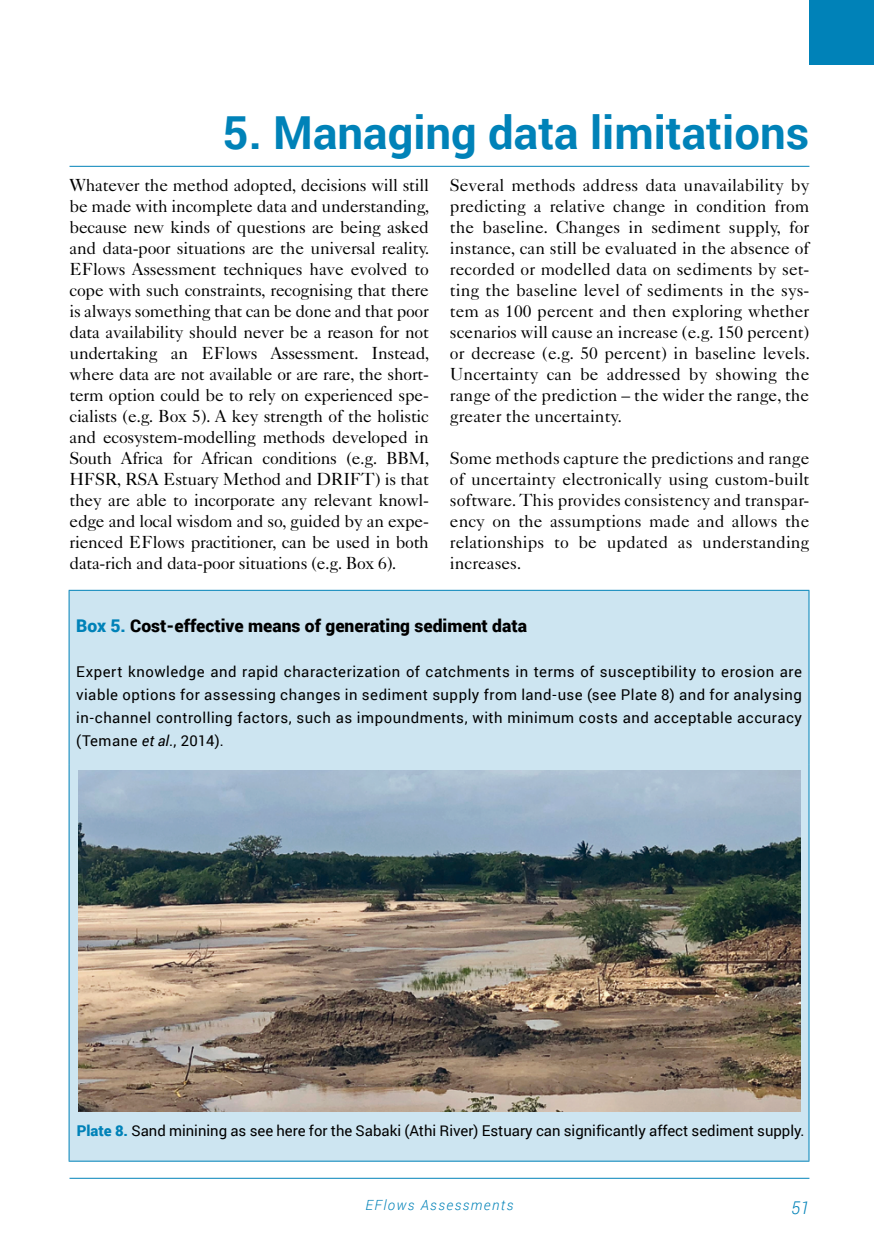
<style>
.page{position:relative;width:874px;height:1241px;background:#fff}
.page>*{position:absolute;margin:0;border:0;box-sizing:border-box;transform-origin:0 0}
.t1{font:700 45.5px "Roboto";color:#0082b8}
.t2{font:17.5px/21px "Caslon 540 LT Std";color:#000;text-align:justify}
.t3{font:900 17.5px "Roboto";color:#000}
.t4{font:italic 300 17.5px "Roboto";color:#0082b8}
.t5{font:14.88px/22.8px "Roboto";color:#000;text-align:justify}
.t6{font:italic 300 14px "Roboto";letter-spacing:.1em;color:#0082b8}
.s1{color:#0082b8}
.s2{font-style:italic}
.s3{font-weight:900;color:#0082b8}
</style>
<div class="page">
<hr style="left:69px;top:1177px;width:740px;height:1px;background:#0082b8">
<div style="left:809px;top:0;width:64px;height:64px;background:#0082b8"></div>
<div style="left:70px;top:590px;width:738px;height:570px;background:#cde5f1"></div>
<hr style="left:69px;top:589px;width:740px;height:1px;background:#0082b8">
<hr style="left:69px;top:590px;width:1px;height:174px;background:#0082b8">
<hr style="left:808px;top:590px;width:1px;height:174px;background:#0082b8">
<hr style="left:69px;top:764px;width:1px;height:396px;background:#0082b8">
<hr style="left:808px;top:764px;width:1px;height:396px;background:#0082b8">
<hr style="left:69px;top:1160px;width:740px;height:1px;background:#0082b8">
<hr style="left:69px;top:166px;width:740px;height:1px;background:#0082b8">
<img style="left:79px;top:770px;width:720px;height:341px">
<h1 class="t1" style="left:222px;top:100px;width:588px">5. Managing data limitations</h1>
<p class="t2" style="left:69px;top:174px;width:361px">Whatever the method adopted, decisions will still be made with incomplete data and understanding, because new kinds of questions are being asked and data-poor situations are the universal reality.<br>EFlows Assessment techniques have evolved to cope with such constraints, recognising that there is always something that can be done and that poor data availability should never be a reason for not undertaking an EFlows Assessment. Instead, where data are not available or are rare, the short&shy;term option could be to rely on experienced spe&shy;cialists (e.g. Box 5). A key strength of the holistic and ecosystem-modelling methods developed in South Africa for African conditions (e.g. BBM, HFSR, RSA Estuary Method and DRIFT) is that they are able to incorporate any relevant knowl&shy;edge and local wisdom and so, guided by an expe&shy;rienced EFlows practitioner, can be used in both data-rich and data-poor situations (e.g. Box 6).</p>
<p class="t2" style="left:450px;top:174px;width:361px">Several methods address data unavailability by predicting a relative change in condition from the baseline. Changes in sediment supply, for instance, can still be evaluated in the absence of recorded or modelled data on sediments by set&shy;ting the baseline level of sediments in the sys&shy;tem as 100 percent and then exploring whether scenarios will cause an increase (e.g. 150 percent) or decrease (e.g. 50 percent) in baseline levels.<br>Uncertainty can be addressed by showing the range of the prediction – the wider the range, the greater the uncertainty.</p>
<p class="t2" style="left:450px;top:447px;width:361px">Some methods capture the predictions and range of uncertainty electronically using custom-built software. This provides consistency and transpar&shy;ency on the assumptions made and allows the relationships to be updated as understanding increases.</p>
<p class="t3" style="left:76px;top:613px;width:452px"><span class="s1">Box 5.</span> Cost-effective means of generating sediment data</p>
<p class="t5" style="left:76px;top:660px;width:727px">Expert knowledge and rapid characterization of catchments in terms of susceptibility to erosion are viable options for assessing changes in sediment supply from land-use (see Plate 8) and for analysing in-channel controlling factors, such as impoundments, with minimum costs and acceptable accuracy (Temane <span class="s2">et al</span>., 2014).</p>
<p class="t5" style="left:77px;top:1118px;width:728px"><span class="s3">Plate 8.</span> Sand minining as see here for the Sabaki (Athi River) Estuary can significantly affect sediment supply.</p>
<p class="t6" style="left:365px;top:1194px;width:149px">EFlows Assessments</p>
<p class="t4" style="left:790px;top:1194px;width:20px">51</p>
</div>
